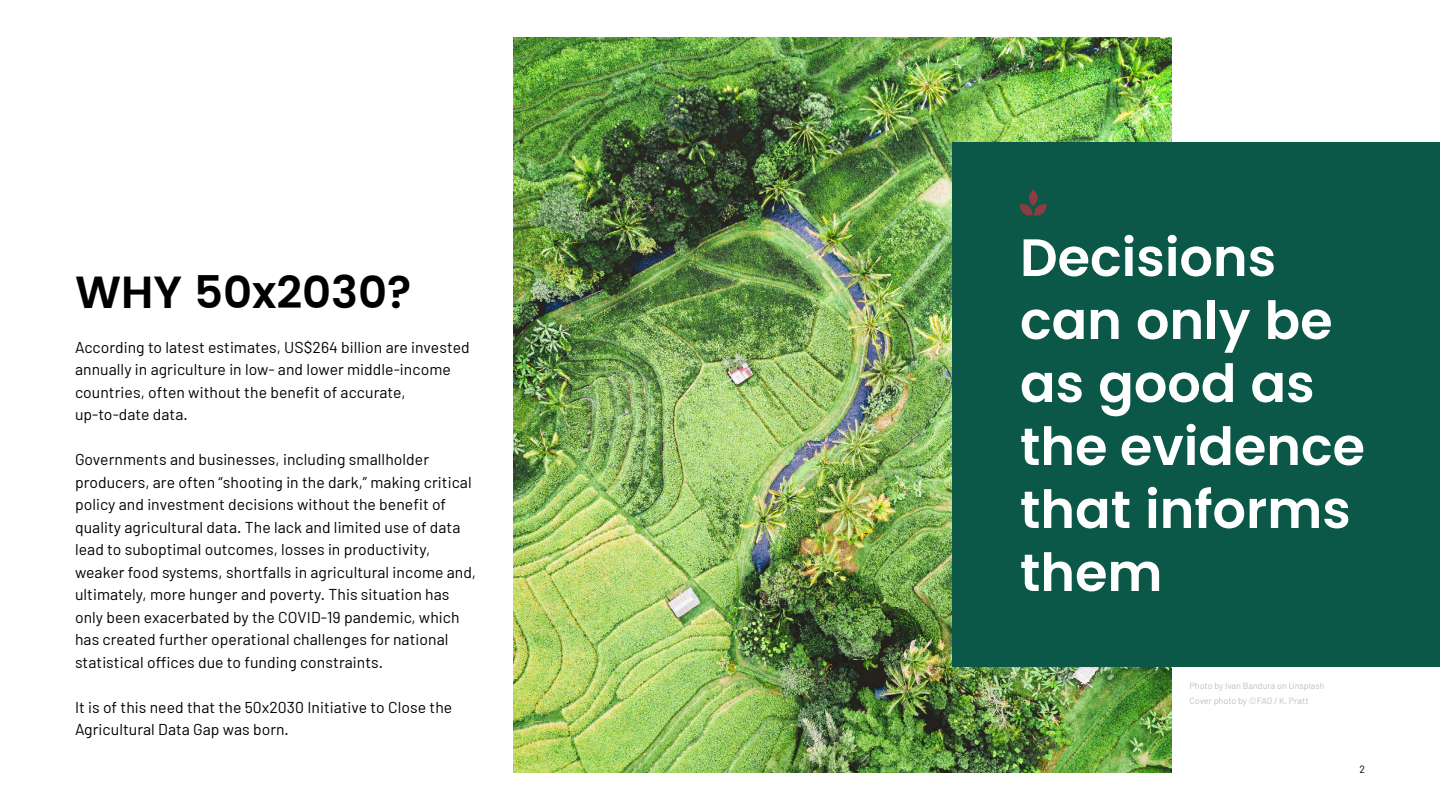
<style>
.page{position:relative;width:1440px;height:810px;background:#fff}
.page>*{position:absolute;margin:0;border:0;box-sizing:border-box;transform-origin:0 0}
.t1{font:600 52.5px/63px "Poppins";color:#fff}
.t2{font:600 45px "Poppins";color:#000}
.t3{font:15.75px/22.5px "Barlow";letter-spacing:.005em;color:#000}
.t4{font:10.5px "Barlow";color:#000}
.t5{font:9px/15px "Barlow";color:#c1bfbc}
</style>
<div class="page">
<img style="left:514px;top:38px;width:658px;height:734px">
<div style="left:952px;top:142px;width:488px;height:526px;background:#0b5849"></div>
<svg style="left:1020px;top:189px;width:27px;height:27px"></svg>
<h2 class="t2" style="left:75px;top:266px;width:338px">WHY 50x2030?</h2>
<p class="t3" style="left:75px;top:335px;width:396px">According to latest estimates, US$264 billion are invested annually in agriculture in low- and lower middle-income countries, often without the benefit of accurate, up-to-date data.</p>
<p class="t3" style="left:75px;top:448px;width:403px">Governments and businesses, including smallholder producers, are often “shooting in the dark,” making critical policy and investment decisions without the benefit of quality agricultural data. The lack and limited use of data lead to suboptimal outcomes, losses in productivity, weaker food systems, shortfalls in agricultural income and, ultimately, more hunger and poverty. This situation has only been exacerbated by the COVID-19 pandemic, which has created further operational challenges for national statistical offices due to funding constraints.</p>
<p class="t3" style="left:75px;top:695px;width:379px">It is of this need that the 50x2030 Initiative to Close the<br>Agricultural Data Gap was born.</p>
<h1 class="t1" style="left:1020px;top:226px;width:347px">Decisions can only be as good as the evidence that informs them</h1>
<p class="t5" style="left:1190px;top:678px;width:137px">Photo by Ivan Bandura on Unsplash<br>Cover photo by ©FAO / K. Pratt</p>
<p class="t4" style="left:1359px;top:762px;width:7px">2</p>
</div>
